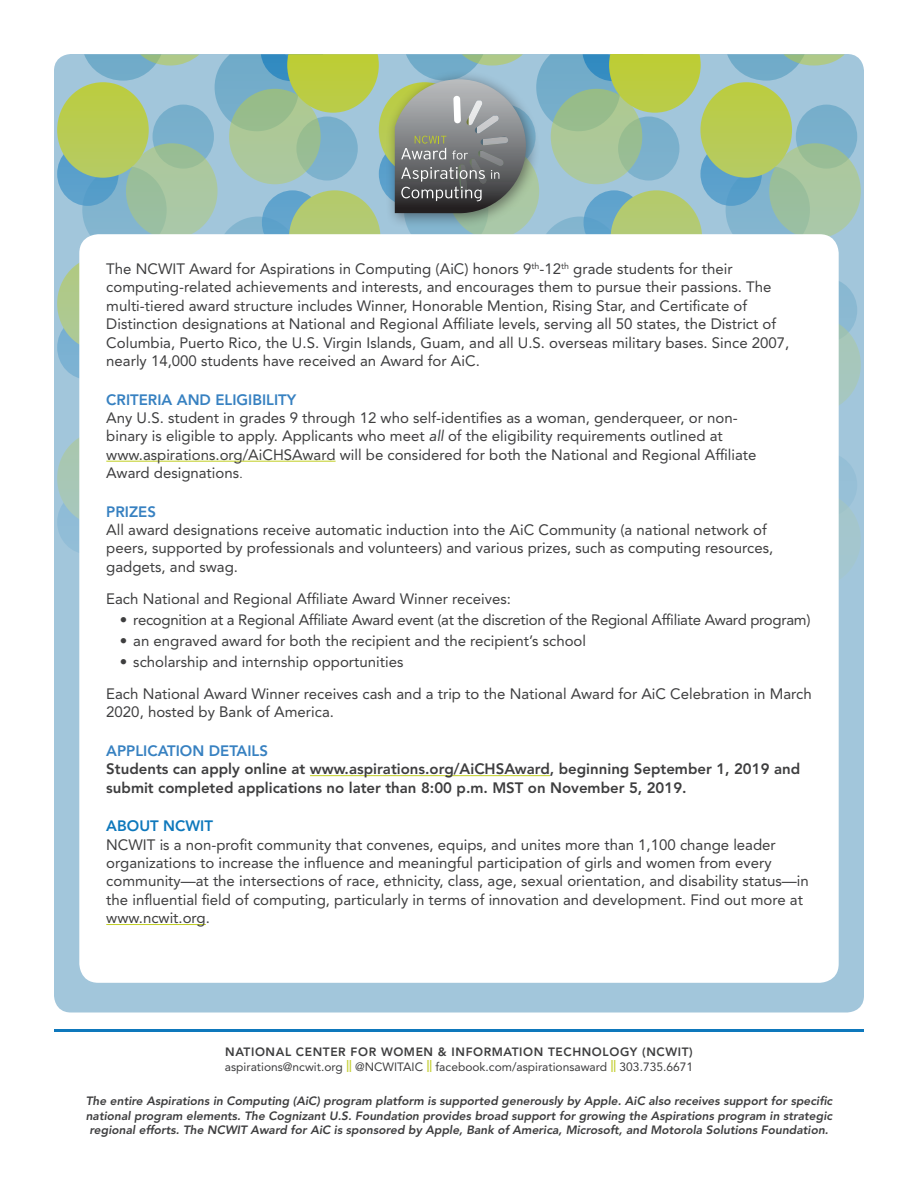
<style>
.page{position:relative;width:918px;height:1188px;background:#fff}
.page>*{position:absolute;margin:0;border:0;box-sizing:border-box;transform-origin:0 0}
.t1{font:15px/18.3px "Avenir LT Std";color:#3e3e3f}
.t2{font:800 15px/18.3px "Avenir LT Std";color:#3e3e3f}
.t3{font:15px "Avenir LT Std";letter-spacing:-.02em;color:#3e3e3f}
.t4{font:800 15px "Avenir LT Std";color:#3781c1}
.t5{font:800 15px "Avenir LT Std";color:#0e78bc}
.t6{font:italic 800 12px/14.4px "Avenir LT Std";color:#3e3e3f;text-align:center}
.t7{font:12px/14.4px "Avenir LT Std";color:#3e3e3f}
.s1{font-weight:800;color:#3781c1}
.s2{font-style:italic}
.s3{font-weight:300}
.s4{font-weight:800}
.s5{font-weight:800;color:#c7d13c}
</style>
<div class="page">
<hr style="left:54px;top:1029px;width:810px;height:3px;background:#0e78bc">
<div style="left:54px;top:54px;width:810px;height:958px;background:#a2c6db;border-radius:17px"></div>
<div style="left:82px;top:166px;width:85px;height:88px;background:#82b4cf;border-radius:50%"></div>
<div style="left:153px;top:105px;width:61px;height:64px;background:#78afcc;border-radius:50%"></div>
<div style="left:57px;top:142px;width:62px;height:64px;background:#599fcb;border-radius:50%"></div>
<div style="left:126px;top:143px;width:92px;height:96px;background:linear-gradient(to bottom,#9fc196,#a7c6a9);border-radius:50%"></div>
<div style="left:57px;top:82px;width:92px;height:96px;background:linear-gradient(to bottom,#bccc41,#b4ca65);border-radius:50%"></div>
<div style="left:216px;top:217px;width:84px;height:88px;background:#83b5cf;border-radius:50%"></div>
<div style="left:262px;top:190px;width:61px;height:64px;background:#5fa3cd;border-radius:50%"></div>
<div style="left:289px;top:190px;width:92px;height:96px;background:#b3ca71;border-radius:50%"></div>
<div style="left:404px;top:166px;width:84px;height:88px;background:#84b5d0;border-radius:50%"></div>
<div style="left:379px;top:142px;width:61px;height:64px;background:#5aa0cb;border-radius:50%"></div>
<svg style="left:448px;top:143px;width:91px;height:96px"></svg>
<div style="left:379px;top:82px;width:91px;height:96px;background:#b8cb52;border-radius:50%"></div>
<div style="left:537px;top:217px;width:85px;height:88px;background:#83b5cf;border-radius:50%"></div>
<div style="left:584px;top:190px;width:61px;height:64px;background:#5fa3cd;border-radius:50%"></div>
<div style="left:611px;top:190px;width:91px;height:96px;background:#b3ca71;border-radius:50%"></div>
<div style="left:726px;top:166px;width:84px;height:88px;background:#82b4cf;border-radius:50%"></div>
<div style="left:796px;top:105px;width:61px;height:64px;background:#78afcc;border-radius:50%"></div>
<div style="left:700px;top:142px;width:62px;height:64px;background:#599fcb;border-radius:50%"></div>
<div style="left:769px;top:143px;width:92px;height:96px;background:linear-gradient(to bottom,#9fc095,#a8c7ab);border-radius:50%"></div>
<div style="left:700px;top:82px;width:92px;height:96px;background:linear-gradient(to bottom,#bccc40,#b4ca65);border-radius:50%"></div>
<div style="left:57px;top:316px;width:62px;height:64px;background:#7bb1d2;border-radius:50%"></div>
<div style="left:57px;top:256px;width:92px;height:95px;background:#afc98d;border-radius:50%"></div>
<div style="left:796px;top:278px;width:61px;height:64px;background:#8bb9d2;border-radius:50%"></div>
<div style="left:769px;top:317px;width:92px;height:95px;background:#a7c7bc;border-radius:50%"></div>
<svg style="left:84px;top:54px;width:115px;height:27px"></svg>
<div style="left:296px;top:117px;width:62px;height:64px;background:#7cb1cd;border-radius:50%"></div>
<div style="left:229px;top:89px;width:92px;height:95px;background:linear-gradient(to right,#b3cb9d,#9dc096);border-radius:50%"></div>
<div style="left:618px;top:117px;width:61px;height:64px;background:#7cb1cd;border-radius:50%"></div>
<div style="left:551px;top:89px;width:91px;height:95px;background:linear-gradient(to right,#b2cb9d,#9dc095);border-radius:50%"></div>
<svg style="left:727px;top:54px;width:118px;height:27px"></svg>
<div style="left:57px;top:490px;width:62px;height:64px;background:#91bdd7;border-radius:50%"></div>
<div style="left:57px;top:431px;width:92px;height:95px;background:#a8c7b5;border-radius:50%"></div>
<div style="left:796px;top:453px;width:61px;height:64px;background:#97c0d7;border-radius:50%"></div>
<div style="left:769px;top:492px;width:92px;height:95px;background:#a4c6ce;border-radius:50%"></div>
<svg style="left:540px;top:54px;width:161px;height:77px;background:#9abe8a"></svg>
<svg style="left:215px;top:54px;width:164px;height:77px"></svg>
<div style="left:79px;top:234px;width:760px;height:749px;background:#fff;border-radius:19px"></div>
<hr style="left:106px;top:461px;width:230px;height:1px;background:#c1ce23">
<hr style="left:310px;top:775px;width:240px;height:1px;background:#c1ce23">
<hr style="left:106px;top:924px;width:100px;height:1px;background:#c1ce23">
<div style="left:386px;top:70px;width:155px;height:158px;background:#231f20;opacity:.5"></div>
<svg style="left:395px;top:54px;width:131px;height:159px;background:#85908f"></svg>
<p class="t1" style="left:106px;top:260px;width:685px">The NCWIT Award for Aspirations in Computing (AiC) honors 9<sup>th</sup>-12<sup>th</sup> grade students for their computing-related achievements and interests, and encourages them to pursue their passions. The multi-tiered award structure includes Winner, Honorable Mention, Rising Star, and Certificate of Distinction designations at National and Regional Affiliate levels, serving all 50 states, the District of Columbia, Puerto Rico, the U.S. Virgin Islands, Guam, and all U.S. overseas military bases. Since 2007, nearly 14,000 students have received an Award for AiC.</p>
<p class="t1" style="left:106px;top:390px;width:652px"><span class="s1">CRITERIA AND ELIGIBILITY<br></span>Any U.S. student in grades 9 through 12 who self-identifies as a woman, genderqueer, or non&shy;binary is eligible to apply. Applicants who meet <span class="s2">all</span> of the eligibility requirements outlined at www.aspirations.org/AiCHSAward will be considered for both the National and Regional Affiliate Award designations<span class="s3">.</span></p>
<p class="t1" style="left:106px;top:502px;width:669px"><span class="s1">PRIZES<br></span>All award designations receive automatic induction into the AiC Community (a national network of peers, supported by professionals and volunteers) and various prizes, such as computing resources, gadgets, and swag.</p>
<p class="t1" style="left:106px;top:589px;width:406px">Each National and Regional Affiliate Award Winner receives:</p>
<p class="t3" style="left:120px;top:611px;width:692px">• recognition at a Regional Affiliate Award event (at the discretion of the Regional Affiliate Award program)</p>
<p class="t1" style="left:120px;top:632px;width:468px">• an engraved award for both the recipient and the recipient’s school</p>
<p class="t1" style="left:120px;top:653px;width:285px">• scholarship and internship opportunities</p>
<p class="t1" style="left:106px;top:685px;width:707px">Each National Award Winner receives cash and a trip to the National Award for AiC Celebration in March<br>2020, hosted by Bank of America.</p>
<p class="t4" style="left:106px;top:742px;width:163px">APPLICATION DETAILS</p>
<p class="t2" style="left:106px;top:760px;width:695px">Students can apply online at www.aspirations.org/AiCHSAward, beginning September 1, 2019 and submit completed applications no later than 8:00 p.m. MST on November 5, 2019.</p>
<p class="t5" style="left:106px;top:817px;width:108px">ABOUT NCWIT</p>
<p class="t1" style="left:106px;top:835px;width:704px">NCWIT is a non-profit community that convenes, equips, and unites more than 1,100 change leader organizations to increase the influence and meaningful participation of girls and women from every community—at the intersections of race, ethnicity, class, age, sexual orientation, and disability status—in the influential field of computing, particularly in terms of innovation and development. Find out more at www.ncwit.org.</p>
<p class="t7" style="left:225px;top:1045px;width:470px"><span class="s4">NATIONAL CENTER FOR WOMEN &amp; INFORMATION TECHNOLOGY (NCWIT) </span>aspirations@ncwit.org <span class="s5">||</span> @NCWITAIC <span class="s5">||</span> facebook.com/aspirationsaward <span class="s5">||</span> 303.735.6671</p>
<p class="t6" style="left:86px;top:1094px;width:748px">The entire Aspirations in Computing (AiC) program platform is supported generously by Apple. AiC also receives support for specific national program elements. The Cognizant U.S. Foundation provides broad support for growing the Aspirations program in strategic regional efforts. The NCWIT Award for AiC is sponsored by Apple, Bank of America, Microsoft, and Motorola Solutions Foundation.</p>
</div>
